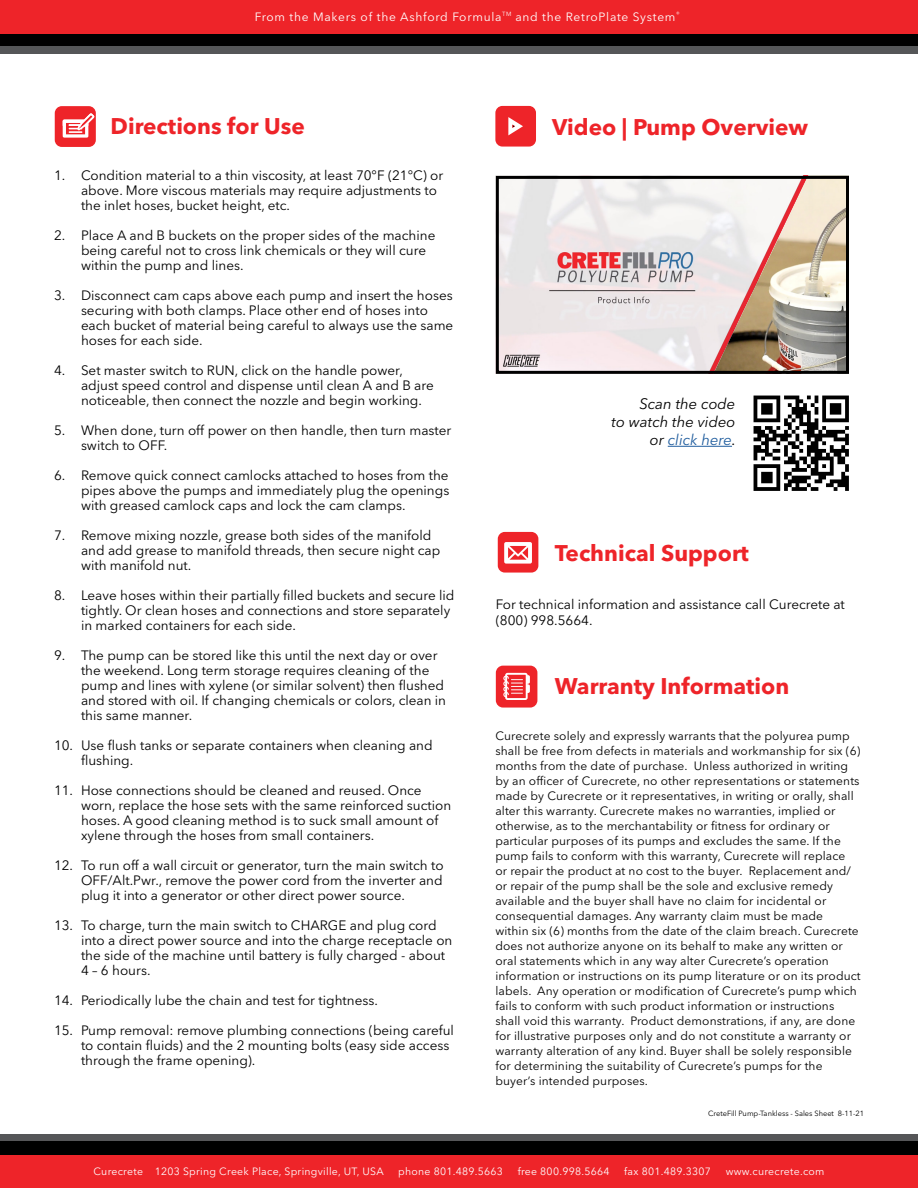
<style>
.page{position:relative;width:918px;height:1188px;background:#fff}
.page>*{position:absolute;margin:0;border:0;box-sizing:border-box;transform-origin:0 0}
.t1{font:700 22.5px "Avenir Next LT Pro";color:#ee2429}
.t2{font:italic 15px/18px "Avenir Next LT Pro";color:#000;text-align:right}
.t3{font:13.5px/15px "Avenir Next LT Pro";color:#000}
.t4{font:12px/15px "Avenir Next LT Pro";letter-spacing:.01em;color:#000}
.t5{font:12px "Avenir Next LT Pro";letter-spacing:.06em;color:#fff}
.t6{font:10.5px "Avenir Next LT Pro";letter-spacing:.025em;color:#fff}
.t7{font:7.5px "Avenir Next LT Pro";color:#000}
.s1{color:#205d9e}
</style>
<div class="page">
<div style="left:0;top:33px;width:918px;height:14px;background:#000"></div>
<div style="left:0;top:0;width:918px;height:33px;background:#ee2429"></div>
<div style="left:0;top:47px;width:918px;height:7px;background:#555658"></div>
<div style="left:0;top:1141px;width:918px;height:14px;background:#000"></div>
<div style="left:0;top:1134px;width:918px;height:7px;background:#555658"></div>
<div style="left:55px;top:106px;width:41px;height:41px;background:#ee2429;border-radius:7px"></div>
<svg style="left:63px;top:113px;width:31px;height:25px"></svg>
<div style="left:496px;top:666px;width:41px;height:42px;background:#ee2429;border-radius:7px"></div>
<svg style="left:503px;top:673px;width:27px;height:27px"></svg>
<div style="left:498px;top:532px;width:40px;height:41px;background:#ee2429;border-radius:7px"></div>
<svg style="left:504px;top:542px;width:28px;height:22px"></svg>
<div style="left:495px;top:106px;width:41px;height:41px;background:#ee2429;border-radius:7px"></div>
<img style="left:500px;top:180px;width:213px;height:190px">
<img style="left:713px;top:180px;width:132px;height:190px">
<div style="left:496px;top:176px;width:353px;height:198px;border:3px solid #000"></div>
<img style="left:753px;top:395px;width:96px;height:96px">
<hr style="left:668px;top:446px;width:64px;height:1px;background:#205d9e">
<div style="left:0;top:1155px;width:918px;height:33px;background:#ee2429"></div>
<svg style="left:508px;top:117px;width:15px;height:19px"></svg>
<p class="t5" style="left:255px;top:10px;width:427px">From the Makers of the Ashford Formula<sup>TM</sup> and the RetroPlate System<sup>®</sup></p>
<h1 class="t1" style="left:111px;top:112px;width:196px">Directions for Use</h1>
<p class="t3" style="left:81px;top:168px;width:364px;text-indent:-27px">1. Condition material to a thin viscosity, at least 70°F (21°C) or above. More viscous materials may require adjustments to the inlet hoses, bucket height, etc.</p>
<p class="t3" style="left:81px;top:228px;width:356px;text-indent:-27px">2. Place A and B buckets on the proper sides of the machine being careful not to cross link chemicals or they will cure within the pump and lines.</p>
<p class="t3" style="left:81px;top:288px;width:374px;text-indent:-27px">3. Disconnect cam caps above each pump and insert the hoses securing with both clamps. Place other end of hoses into each bucket of material being careful to always use the same hoses for each side.</p>
<p class="t3" style="left:81px;top:363px;width:354px;text-indent:-27px">4. Set master switch to RUN, click on the handle power, adjust speed control and dispense until clean A and B are noticeable, then connect the nozzle and begin working.</p>
<p class="t3" style="left:81px;top:423px;width:372px;text-indent:-27px">5. When done, turn off power on then handle, then turn master switch to OFF.</p>
<p class="t3" style="left:81px;top:468px;width:370px;text-align:justify;text-indent:-27px">6. Remove quick connect camlocks attached to hoses from the pipes above the pumps and immediately plug the openings with greased camlock caps and lock the cam clamps.</p>
<p class="t3" style="left:81px;top:528px;width:361px;text-indent:-27px">7. Remove mixing nozzle, grease both sides of the manifold and add grease to manifold threads, then secure night cap with manifold nut.</p>
<p class="t3" style="left:81px;top:588px;width:375px;text-indent:-27px">8. Leave hoses within their partially filled buckets and secure lid tightly. Or clean hoses and connections and store separately in marked containers for each side.</p>
<p class="t3" style="left:81px;top:648px;width:367px;text-indent:-27px">9. The pump can be stored like this until the next day or over the weekend. Long term storage requires cleaning of the pump and lines with xylene (or similar solvent) then flushed and stored with oil. If changing chemicals or colors, clean in this same manner.</p>
<p class="t3" style="left:81px;top:738px;width:353px;text-indent:-27px">10. Use flush tanks or separate containers when cleaning and flushing.</p>
<p class="t3" style="left:81px;top:783px;width:372px;text-indent:-27px">11. Hose connections should be cleaned and reused. Once worn, replace the hose sets with the same reinforced suction hoses. A good cleaning method is to suck small amount of xylene through the hoses from small containers.</p>
<p class="t3" style="left:81px;top:858px;width:364px;text-align:justify;text-indent:-27px">12. To run off a wall circuit or generator, turn the main switch to OFF/Alt.Pwr., remove the power cord from the inverter and plug it into a generator or other direct power source.</p>
<p class="t3" style="left:81px;top:918px;width:373px;text-indent:-27px">13. To charge, turn the main switch to CHARGE and plug cord into a direct power source and into the charge receptacle on the side of the machine until battery is fully charged - about 4 – 6 hours.</p>
<p class="t3" style="left:54px;top:993px;width:325px">14. Periodically lube the chain and test for tightness.</p>
<p class="t3" style="left:81px;top:1023px;width:374px;text-indent:-27px">15. Pump removal: remove plumbing connections (being careful to contain fluids) and the 2 mounting bolts (easy side access through the frame opening).</p>
<h1 class="t1" style="left:552px;top:114px;width:257px">Video | Pump Overview</h1>
<p class="t2" style="left:612px;top:395px;width:126px">Scan the code<br>to watch the video or <span class="s1">click here</span>.</p>
<h1 class="t1" style="left:555px;top:540px;width:196px">Technical Support</h1>
<p class="t3" style="left:496px;top:596px;width:351px;line-height:16.2px">For technical information and assistance call Curecrete at (800) 998.5664.</p>
<h1 class="t1" style="left:555px;top:673px;width:236px">Warranty Information</h1>
<p class="t4" style="left:495px;top:728px;width:367px">Curecrete solely and expressly warrants that the polyurea pump shall be free from defects in materials and workmanship for six (6) months from the date of purchase. Unless authorized in writing by an officer of Curecrete, no other representations or statements made by Curecrete or it representatives, in writing or orally, shall alter this warranty. Curecrete makes no warranties, implied or otherwise, as to the merchantability or fitness for ordinary or particular purposes of its pumps and excludes the same. If the pump fails to conform with this warranty, Curecrete will replace<br>or repair the product at no cost to the buyer. Replacement and/ or repair of the pump shall be the sole and exclusive remedy available and the buyer shall have no claim for incidental or consequential damages. Any warranty claim must be made<br>within six (6) months from the date of the claim breach. Curecrete does not authorize anyone on its behalf to make any written or oral statements which in any way alter Curecrete’s operation information or instructions on its pump literature or on its product labels. Any operation or modification of Curecrete’s pump which fails to conform with such product information or instructions shall void this warranty. Product demonstrations, if any, are done for illustrative purposes only and do not constitute a warranty or warranty alteration of any kind. Buyer shall be solely responsible for determining the suitability of Curecrete’s pumps for the buyer’s intended purposes.</p>
<p class="t7" style="left:708px;top:1109px;width:158px">CreteFill Pump-Tankless - Sales Sheet 8-11-21</p>
<p class="t6" style="left:93px;top:1166px;width:292px">Curecrete 1203 Spring Creek Place, Springville, UT, USA</p>
<p class="t6" style="left:398px;top:1166px;width:106px">phone 801.489.5663</p>
<p class="t6" style="left:518px;top:1166px;width:93px">free 800.998.5664</p>
<p class="t6" style="left:624px;top:1166px;width:88px">fax 801.489.3307</p>
<p class="t6" style="left:726px;top:1166px;width:100px">www.curecrete.com</p>
</div>
